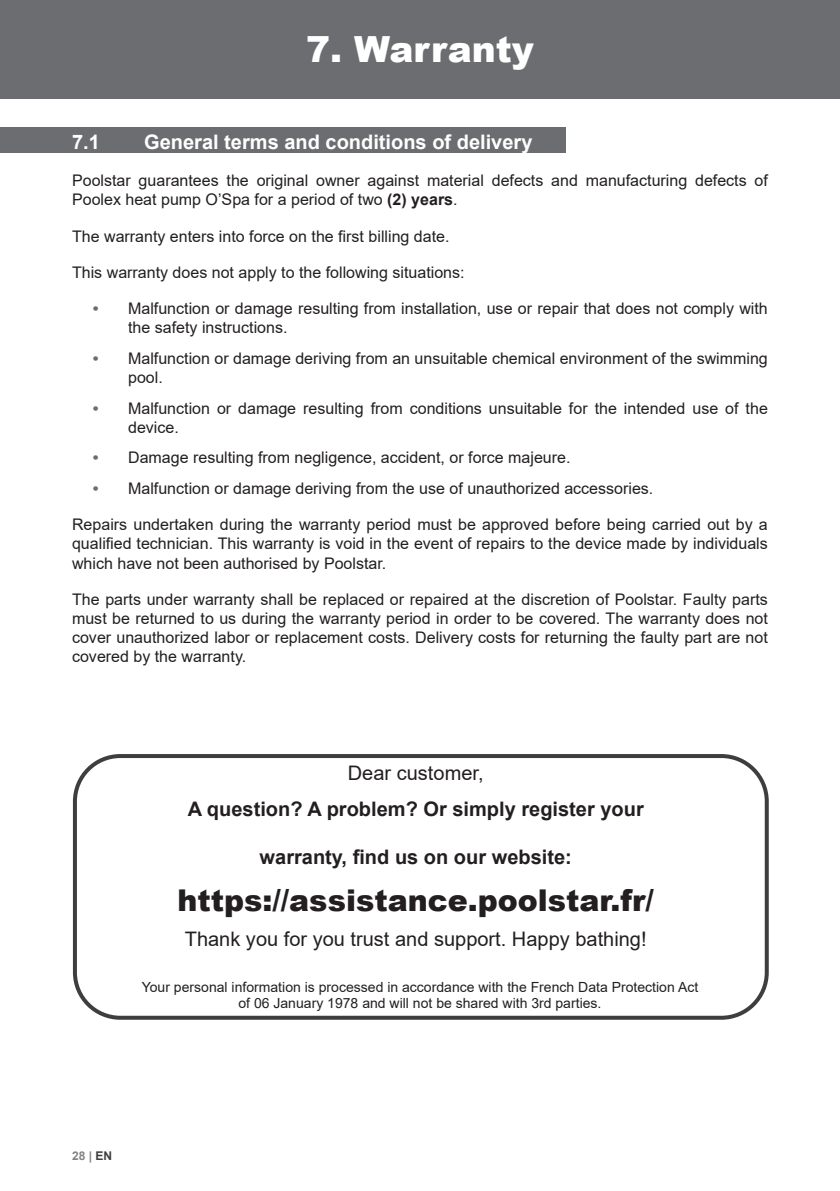
<style>
.page{position:relative;width:840px;height:1191px;background:#fff}
.page>*{position:absolute;margin:0;border:0;box-sizing:border-box;transform-origin:0 0}
.TITRE_Black{font:900 36px "Arial";color:#fff}
.t1{font:900 30px "Arial";color:#231f20}
.t2{font:700 20px "Arial";color:#231f20}
.t3{font:20px "Arial";color:#231f20}
.t4{font:700 20px "Arial";color:#fff}
.t5{font:16px/19.2px "Arial";color:#231f20}
.t6{font:14px/16.8px "Arial";color:#231f20;text-align:center}
.t7{font:700 12px "Arial";color:#808285}
.s1{font-weight:700}
.s2{font-weight:700;font-style:italic;color:#6c6d70}
.s3{color:#3e3e3f}
</style>
<div class="page">
<div style="left:0;top:0;width:839px;height:98px;background:#6c6d70"></div>
<div style="left:73px;top:754px;width:695px;height:265px;border:4px solid #3e3e3f;border-radius:45px"></div>
<div style="left:0;top:128px;width:565px;height:25px;background:#6c6d70"></div>
<p class="TITRE_Black" style="left:306px;top:23px;width:229px">7. Warranty</p>
<p class="t4" style="left:72px;top:128px;width:29px">7.1</p>
<p class="t4" style="left:144px;top:128px;width:389px">General terms and conditions of delivery</p>
<p class="t5" style="left:72px;top:171px;width:697px">Poolstar guarantees the original owner against material defects and manufacturing defects of<br>Poolex heat pump O’Spa for a period of two <span class="s1">(2) years</span>.</p>
<p class="t5" style="left:72px;top:226px;width:379px">The warranty enters into force on the first billing date.</p>
<p class="t5" style="left:72px;top:262px;width:394px">This warranty does not apply to the following situations:</p>
<p class="t5" style="left:128px;top:299px;width:641px;text-indent:-36px"><span class="s2">•</span> Malfunction or damage resulting from installation, use or repair that does not comply with the safety instructions.</p>
<p class="t5" style="left:128px;top:348px;width:641px;text-indent:-36px"><span class="s2">•</span> Malfunction or damage deriving from an unsuitable chemical environment of the swimming pool.</p>
<p class="t5" style="left:128px;top:398px;width:641px;text-indent:-36px"><span class="s2">•</span> Malfunction or damage resulting from conditions unsuitable for the intended use of the device.</p>
<p class="t5" style="left:92px;top:448px;width:479px"><span class="s2">•</span> Damage resulting from negligence, accident, or force majeure.</p>
<p class="t5" style="left:92px;top:478px;width:562px"><span class="s2">•</span> Malfunction or damage deriving from the use of unauthorized accessories.</p>
<p class="t5" style="left:72px;top:515px;width:697px;text-align:justify">Repairs undertaken during the warranty period must be approved before being carried out by a qualified technician. This warranty is void in the event of repairs to the device made by individuals which have not been authorised by Poolstar.</p>
<p class="t5" style="left:72px;top:589px;width:697px;text-align:justify">The parts under warranty shall be replaced or repaired at the discretion of Poolstar. Faulty parts must be returned to us during the warranty period in order to be covered. The warranty does not cover unauthorized labor or replacement costs. Delivery costs for returning the faulty part are not covered by the warranty.</p>
<p class="t3" style="left:347px;top:759px;width:137px">Dear customer,</p>
<p class="t2" style="left:187px;top:794px;width:457px">A question? A problem? Or simply register your</p>
<p class="t2" style="left:259px;top:842px;width:313px">warranty, find us on our website:</p>
<p class="t1" style="left:177px;top:878px;width:477px">https://assistance.poolstar.fr/</p>
<p class="t3" style="left:185px;top:925px;width:463px">Thank you for you trust and support. Happy bathing!</p>
<p class="t6" style="left:142px;top:978px;width:557px">Your personal information is processed in accordance with the French Data Protection Act of 06 January 1978 and will not be shared with 3rd parties.</p>
<p class="t7" style="left:72px;top:1147px;width:42px">28 | <span class="s3">EN</span></p>
</div>
